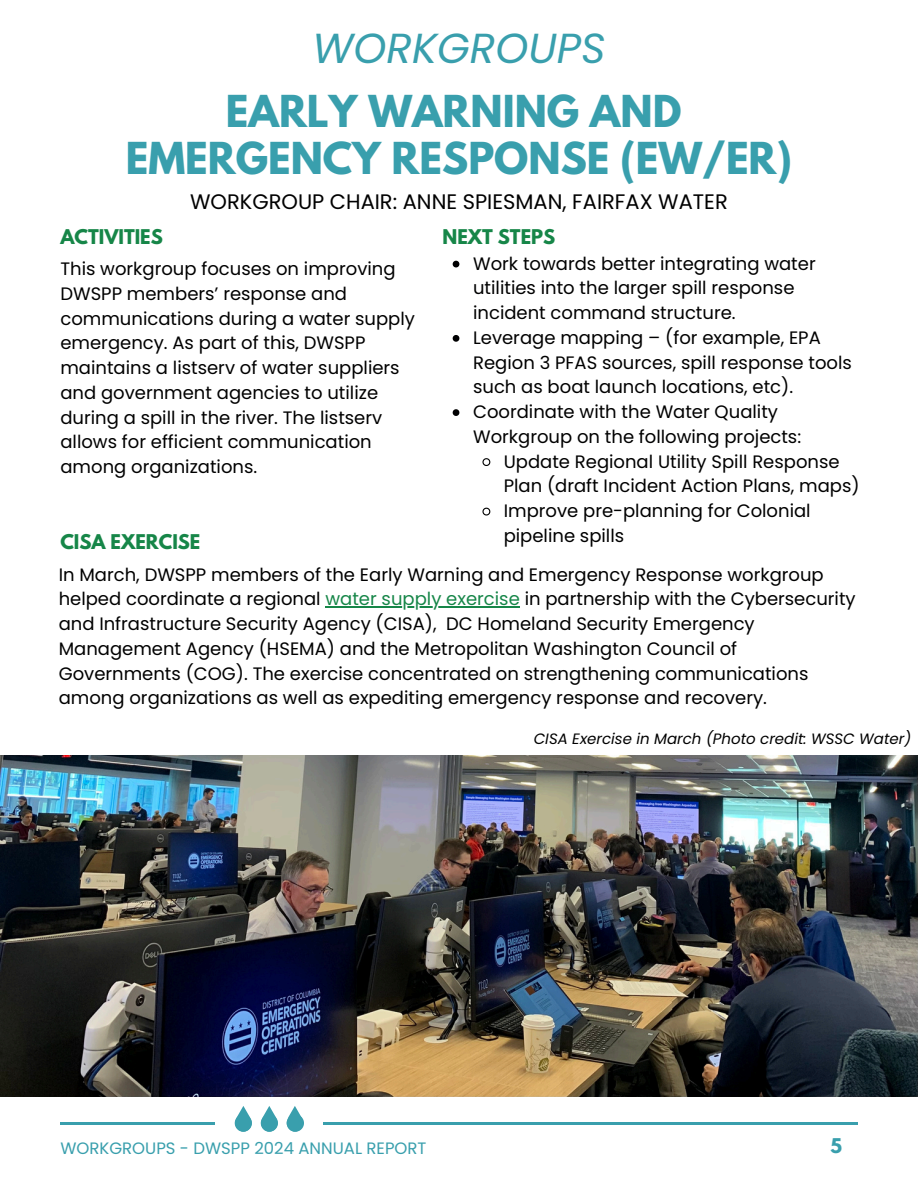
<style>
.page{position:relative;width:918px;height:1188px;background:#fff}
.page>*{position:absolute;margin:0;border:0;box-sizing:border-box;transform-origin:0 0}
.t1{font:italic 42px "Poppins";color:#399fad}
.t2{font:700 39px/47.2px "League Spartan";color:#399fad;text-align:center}
.t3{font:21px "Poppins";color:#000001}
.t4{font:18px/24.8px "Poppins";color:#000001}
.t5{font:700 18px "League Spartan";color:#168648}
.t6{font:700 18px "League Spartan";color:#399fad}
.t7{font:16.5px "Poppins";color:#399fad}
.t8{font:italic 15px "Poppins";color:#000001}
.s1{color:#168648}
</style>
<div class="page">
<img style="left:0;top:756px;width:918px;height:340px">
<hr style="left:326px;top:606px;width:194px;height:2px;background:#168648">
<svg style="left:453px;top:261px;width:6px;height:6px"></svg>
<svg style="left:453px;top:335px;width:6px;height:7px"></svg>
<svg style="left:453px;top:409px;width:6px;height:7px"></svg>
<svg style="left:482px;top:458px;width:9px;height:8px"></svg>
<svg style="left:482px;top:507px;width:9px;height:9px"></svg>
<hr style="left:60px;top:1122px;width:154px;height:2px;background:#399fad">
<hr style="left:323px;top:1122px;width:535px;height:2px;background:#399fad">
<svg style="left:235px;top:1106px;width:17px;height:26px"></svg>
<svg style="left:261px;top:1106px;width:17px;height:26px"></svg>
<svg style="left:287px;top:1106px;width:17px;height:26px"></svg>
<h2 class="t1" style="left:312px;top:19px;width:294px">WORKGROUPS</h2>
<h2 class="t2" style="left:126px;top:92px;width:668px">EARLY WARNING AND<br>EMERGENCY RESPONSE (EW/ER)</h2>
<h5 class="t5" style="left:60px;top:228px;width:104px">ACTIVITIES</h5>
<h3 class="t3" style="left:190px;top:187px;width:539px">WORKGROUP CHAIR: ANNE SPIESMAN, FAIRFAX WATER</h3>
<p class="t5" style="left:443px;top:228px;width:114px">NEXT STEPS</p>
<p class="t4" style="left:60px;top:256px;width:356px">This workgroup focuses on improving DWSPP members’ response and communications during a water supply emergency. As part of this, DWSPP maintains a listserv of water suppliers and government agencies to utilize during a spill in the river. The listserv allows for efficient communication among organizations.</p>
<p class="t5" style="left:60px;top:533px;width:141px">CISA EXERCISE</p>
<h3 class="t4" style="left:473px;top:251px;width:344px">Work towards better integrating water utilities into the larger spill response incident command structure.</h3>
<h5 class="t4" style="left:473px;top:325px;width:380px">Leverage mapping – (for example, EPA<br>Region 3 PFAS sources, spill response tools such as boat launch locations, etc).</h5>
<p class="t4" style="left:473px;top:400px;width:330px">Coordinate with the Water Quality<br>Workgroup on the following projects:</p>
<p class="t4" style="left:504px;top:449px;width:357px">Update Regional Utility Spill Response<br>Plan (draft Incident Action Plans, maps)</p>
<p class="t4" style="left:504px;top:499px;width:308px">Improve pre-planning for Colonial pipeline spills</p>
<p class="t4" style="left:59px;top:562px;width:799px">In March, DWSPP members of the Early Warning and Emergency Response workgroup helped coordinate a regional <span class="s1">water supply exercise</span> in partnership with the Cybersecurity</p>
<p class="t4" style="left:59px;top:611px;width:751px">and Infrastructure Security Agency (CISA), DC Homeland Security Emergency Management Agency (HSEMA) and the Metropolitan Washington Council of Governments (COG). The exercise concentrated on strengthening communications among organizations as well as expediting emergency response and recovery.</p>
<p class="t8" style="left:534px;top:728px;width:379px">CISA Exercise in March (Photo credit: WSSC Water)</p>
<h1 class="t7" style="left:60px;top:1137px;width:368px">WORKGROUPS - DWSPP 2024 ANNUAL REPORT</h1>
<h3 class="t6" style="left:830px;top:1137px;width:13px">5</h3>
</div>
